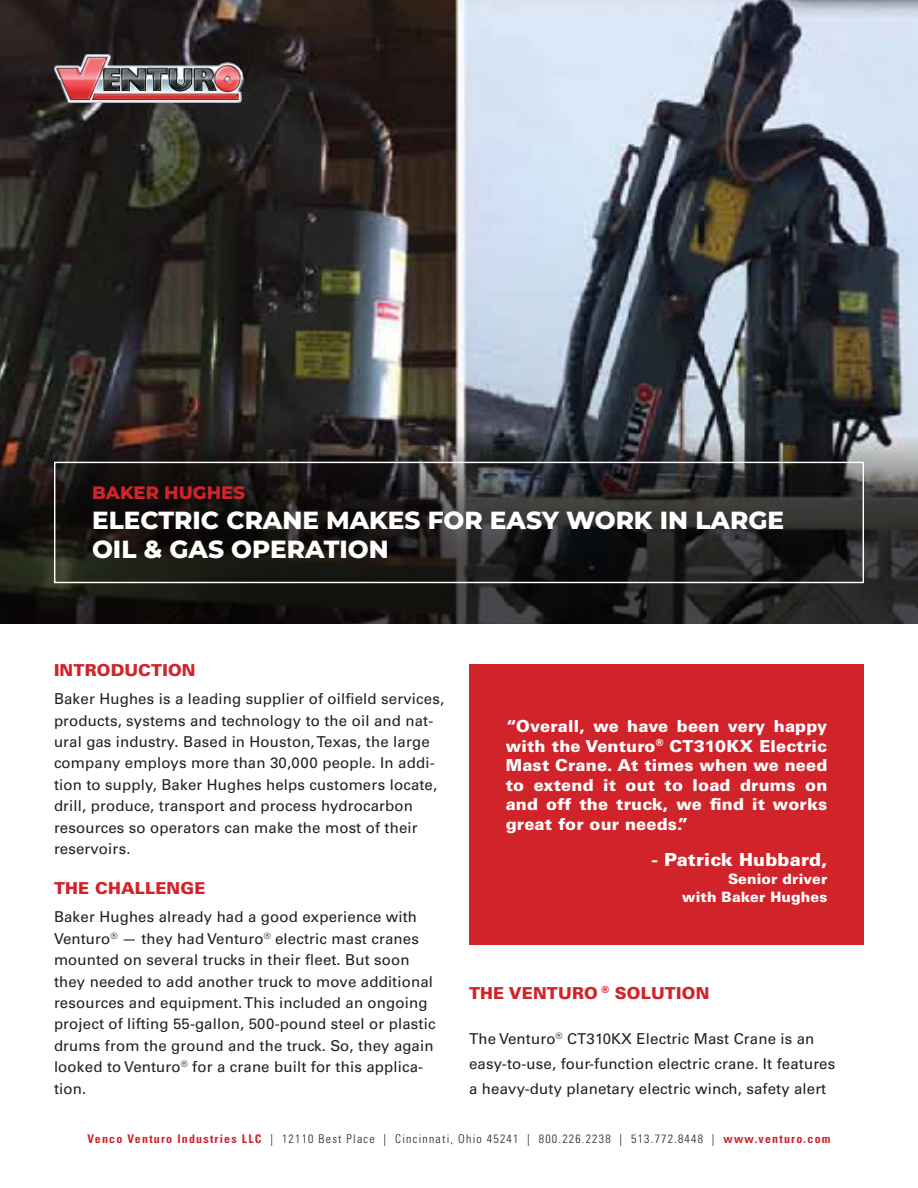
<style>
.page{position:relative;width:918px;height:1188px;background:#fff}
.page>*{position:absolute;margin:0;border:0;box-sizing:border-box;transform-origin:0 0}
.t1{font:800 24.75px/29.7px "Montserrat";color:#fff}
.t2{font:900 18px "Univers LT Std";letter-spacing:.01em;color:#fff}
.t3{font:800 18px "Montserrat";color:#d1232a}
.t4{font:900 16.5px/19.5px "Univers LT Std";letter-spacing:.01em;color:#fff;text-align:justify}
.t5{font:900 16.5px "Univers LT Std";letter-spacing:.01em;color:#d1232a}
.Paragraph_Style_1{font:15px/21.5px "Univers LT Std";letter-spacing:.01em;color:#231f20}
.t6{font:900 14.25px/18px "Univers LT Std";letter-spacing:.01em;color:#fff;text-align:right}
.t7{font:300 condensed 12px "Univers LT Std";letter-spacing:.1em;color:#231f20}
.s1{font-weight:700;color:#d1232a}
</style>
<div class="page">
<img style="left:0;top:0;width:918px;height:435px">
<div style="left:469px;top:664px;width:395px;height:281px;background:#d1232a"></div>
<svg style="left:0;top:435px;width:918px;height:189px;background:#252423"></svg>
<div style="left:54px;top:462px;width:810px;height:121px;border:1px solid #fff"></div>
<img style="left:54px;top:54px;width:190px;height:49px">
<p class="t3" style="left:92px;top:480px;width:154px">BAKER HUGHES</p>
<p class="t1" style="left:92px;top:504px;width:694px">ELECTRIC CRANE MAKES FOR EASY WORK IN LARGE<br>OIL &amp; GAS OPERATION</p>
<p class="t5" style="left:54px;top:660px;width:143px">INTRODUCTION</p>
<p class="Paragraph_Style_1" style="left:54px;top:688px;width:392px">Baker Hughes is a leading supplier of oilfield services, products, systems and technology to the oil and nat&shy;ural gas industry. Based in Houston, Texas, the large company employs more than 30,000 people. In addi&shy;tion to supply, Baker Hughes helps customers locate, drill, produce, transport and process hydrocarbon resources so operators can make the most of their reservoirs.</p>
<p class="t5" style="left:54px;top:878px;width:153px">THE CHALLENGE</p>
<p class="Paragraph_Style_1" style="left:54px;top:906px;width:383px">Baker Hughes already had a good experience with Venturo<sup>®</sup> — they had Venturo<sup>®</sup> electric mast cranes mounted on several trucks in their fleet. But soon they needed to add another truck to move additional resources and equipment. This included an ongoing project of lifting 55-gallon, 500-pound steel or plastic drums from the ground and the truck. So, they again looked to Venturo<sup>®</sup> for a crane built for this applica&shy;tion.</p>
<p class="t4" style="left:506px;top:717px;width:323px">“Overall, we have been very happy with the Venturo<sup>®</sup> CT310KX Electric Mast Crane. At times when we need to extend it out to load drums on and off the truck, we find it works great for our needs.”</p>
<p class="t2" style="left:652px;top:848px;width:177px">- Patrick Hubbard,</p>
<p class="t6" style="left:682px;top:870px;width:147px">Senior driver<br>with Baker Hughes</p>
<p class="t5" style="left:469px;top:982px;width:242px">THE VENTURO <sup>®</sup> SOLUTION</p>
<p class="Paragraph_Style_1" style="left:469px;top:1026px;width:368px;line-height:24.9px">The Venturo<sup>®</sup> CT310KX Electric Mast Crane is an easy-to-use, four-function electric crane. It features a heavy-duty planetary electric winch, safety alert</p>
<p class="t7" style="left:87px;top:1131px;width:745px"><span class="s1">Venco Venturo Industries LLC</span> | 12110 Best Place | Cincinnati, Ohio 45241 | 800.226.2238 | 513.772.8448 | <span class="s1">www.venturo.com</span></p>
</div>
